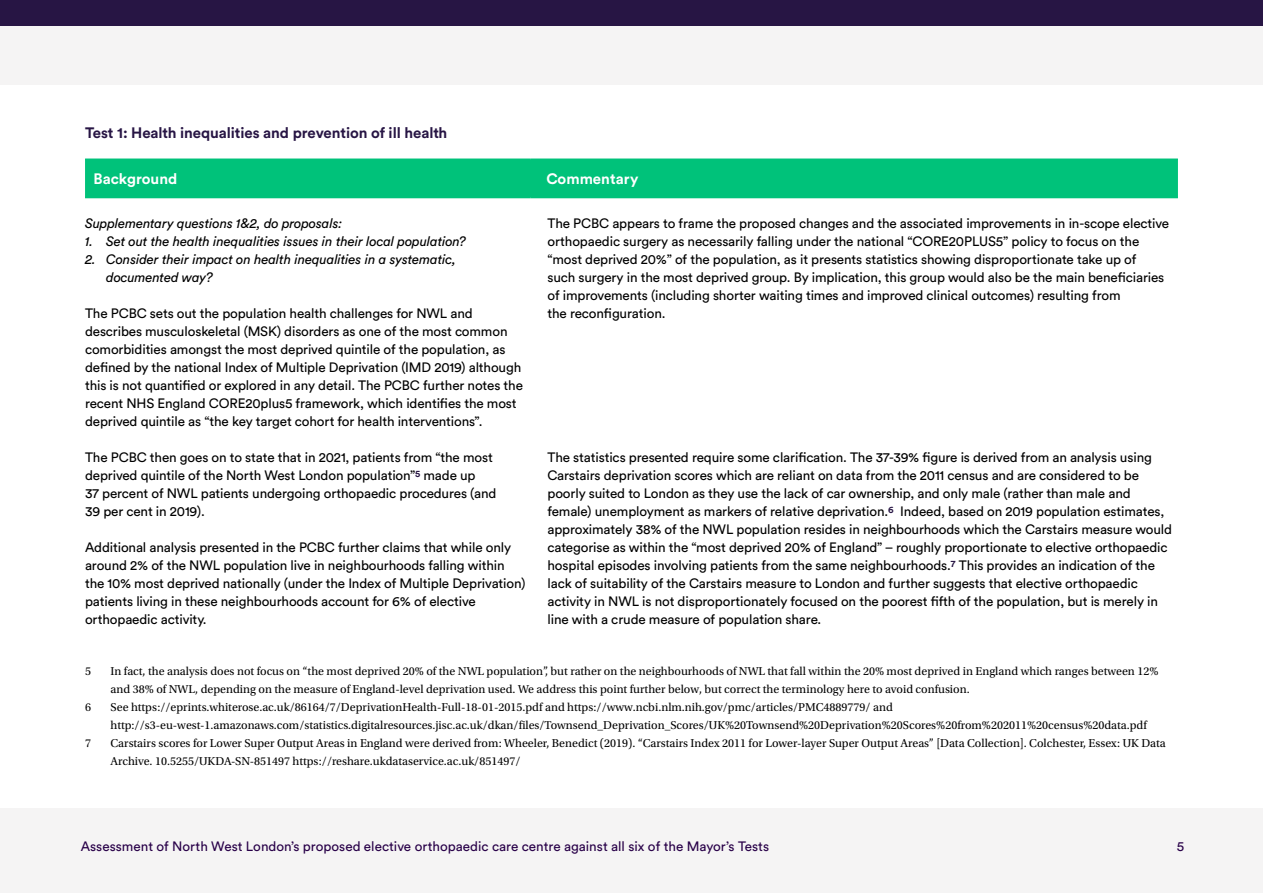
<style>
.page{position:relative;width:1263px;height:893px;background:#fff}
.page>*{position:absolute;margin:0;border:0;box-sizing:border-box;transform-origin:0 0}
.t1{font:700 15px "Circular Pro";letter-spacing:-.005em;color:#271544}
.t2{font:700 15px "Circular Pro";color:#fff}
.t3{font:13.5px/18px "Circular Pro";letter-spacing:-.01em;color:#000}
.t4{font:italic 13.5px/18px "Circular Std";letter-spacing:-.01em;color:#000}
.t5{font:13.5px "Circular Pro";color:#280048}
.t6{font:12px/18px "Utopia Std";color:#000}
</style>
<div class="page">
<div style="left:0;top:0;width:1263px;height:26px;background:#271544"></div>
<div style="left:0;top:26px;width:1263px;height:59px;background:#f5f4f4"></div>
<div style="left:0;top:809px;width:1263px;height:84px;background:#f5f4f4"></div>
<div style="left:85px;top:160px;width:1093px;height:37px;background:#00c27a"></div>
<hr style="left:85px;top:159px;width:445px;height:1px;background:#00c27a">
<hr style="left:530px;top:159px;width:648px;height:1px;background:#00c27a">
<hr style="left:85px;top:197px;width:445px;height:1px;background:#00c27a">
<hr style="left:530px;top:197px;width:648px;height:1px;background:#00c27a">
<p class="t1" style="left:85px;top:122px;width:364px">Test 1: Health inequalities and prevention of ill health</p>
<p class="t2" style="left:94px;top:169px;width:85px">Background</p>
<p class="t2" style="left:546px;top:169px;width:93px">Commentary</p>
<p class="t4" style="left:85px;top:214px;width:259px">Supplementary questions 1&amp;2, do proposals:</p>
<p class="t4" style="left:85px;top:232px;width:382px">1. Set out the health inequalities issues in their local population?</p>
<p class="t4" style="left:106px;top:250px;width:351px;text-indent:-21px">2. Consider their impact on health inequalities in a systematic, documented way?</p>
<p class="t3" style="left:85px;top:303px;width:439px">The PCBC sets out the population health challenges for NWL and describes musculoskeletal (MSK) disorders as one of the most common comorbidities amongst the most deprived quintile of the population, as defined by the national Index of Multiple Deprivation (IMD 2019) although this is not quantified or explored in any detail. The PCBC further notes the recent NHS England CORE20plus5 framework, which identifies the most deprived quintile as “the key target cohort for health interventions”.</p>
<p class="t3" style="left:85px;top:447px;width:413px">The PCBC then goes on to state that in 2021, patients from “the most deprived quintile of the North West London population”<sup>5</sup> made up<br>37 percent of NWL patients undergoing orthopaedic procedures (and 39 per cent in 2019).</p>
<p class="t3" style="left:85px;top:537px;width:442px">Additional analysis presented in the PCBC further claims that while only around 2% of the NWL population live in neighbourhoods falling within the 10% most deprived nationally (under the Index of Multiple Deprivation) patients living in these neighbourhoods account for 6% of elective orthopaedic activity.</p>
<p class="t3" style="left:547px;top:213px;width:623px">The PCBC appears to frame the proposed changes and the associated improvements in in-scope elective orthopaedic surgery as necessarily falling under the national “CORE20PLUS5” policy to focus on the “most deprived 20%” of the population, as it presents statistics showing disproportionate take up of<br>such surgery in the most deprived group. By implication, this group would also be the main beneficiaries of improvements (including shorter waiting times and improved clinical outcomes) resulting from<br>the reconfiguration.</p>
<p class="t3" style="left:547px;top:447px;width:626px">The statistics presented require some clarification. The 37-39% figure is derived from an analysis using Carstairs deprivation scores which are reliant on data from the 2011 census and are considered to be poorly suited to London as they use the lack of car ownership, and only male (rather than male and female) unemployment as markers of relative deprivation.<sup>6</sup> Indeed, based on 2019 population estimates, approximately 38% of the NWL population resides in neighbourhoods which the Carstairs measure would categorise as within the “most deprived 20% of England” – roughly proportionate to elective orthopaedic hospital episodes involving patients from the same neighbourhoods.<sup>7</sup> This provides an indication of the lack of suitability of the Carstairs measure to London and further suggests that elective orthopaedic activity in NWL is not disproportionately focused on the poorest fifth of the population, but is merely in line with a crude measure of population share.</p>
<p class="t6" style="left:85px;top:662px;width:7px">5</p>
<p class="t6" style="left:111px;top:662px;width:1049px">In fact, the analysis does not focus on “the most deprived 20% of the NWL population”, but rather on the neighbourhoods of NWL that fall within the 20% most deprived in England which ranges between 12% and 38% of NWL, depending on the measure of England-level deprivation used. We address this point further below, but correct the terminology here to avoid confusion.</p>
<p class="t6" style="left:85px;top:698px;width:7px">6</p>
<p class="t6" style="left:111px;top:698px;width:1038px">See https://eprints.whiterose.ac.uk/86164/7/DeprivationHealth-Full-18-01-2015.pdf and https://www.ncbi.nlm.nih.gov/pmc/articles/PMC4889779/ and http://s3-eu-west-1.amazonaws.com/statistics.digitalresources.jisc.ac.uk/dkan/files/Townsend_Deprivation_Scores/UK%20Townsend%20Deprivation%20Scores%20from%202011%20census%20data.pdf</p>
<p class="t6" style="left:85px;top:734px;width:7px">7</p>
<p class="t6" style="left:111px;top:734px;width:1057px">Carstairs scores for Lower Super Output Areas in England were derived from: Wheeler, Benedict (2019). “Carstairs Index 2011 for Lower-layer Super Output Areas” [Data Collection]. Colchester, Essex: UK Data<br>Archive. 10.5255/UKDA-SN-851497 https://reshare.ukdataservice.ac.uk/851497/</p>
<p class="t5" style="left:81px;top:837px;width:690px">Assessment of North West London’s proposed elective orthopaedic care centre against all six of the Mayor’s Tests</p>
<p class="t5" style="left:1177px;top:837px;width:9px">5</p>
</div>
